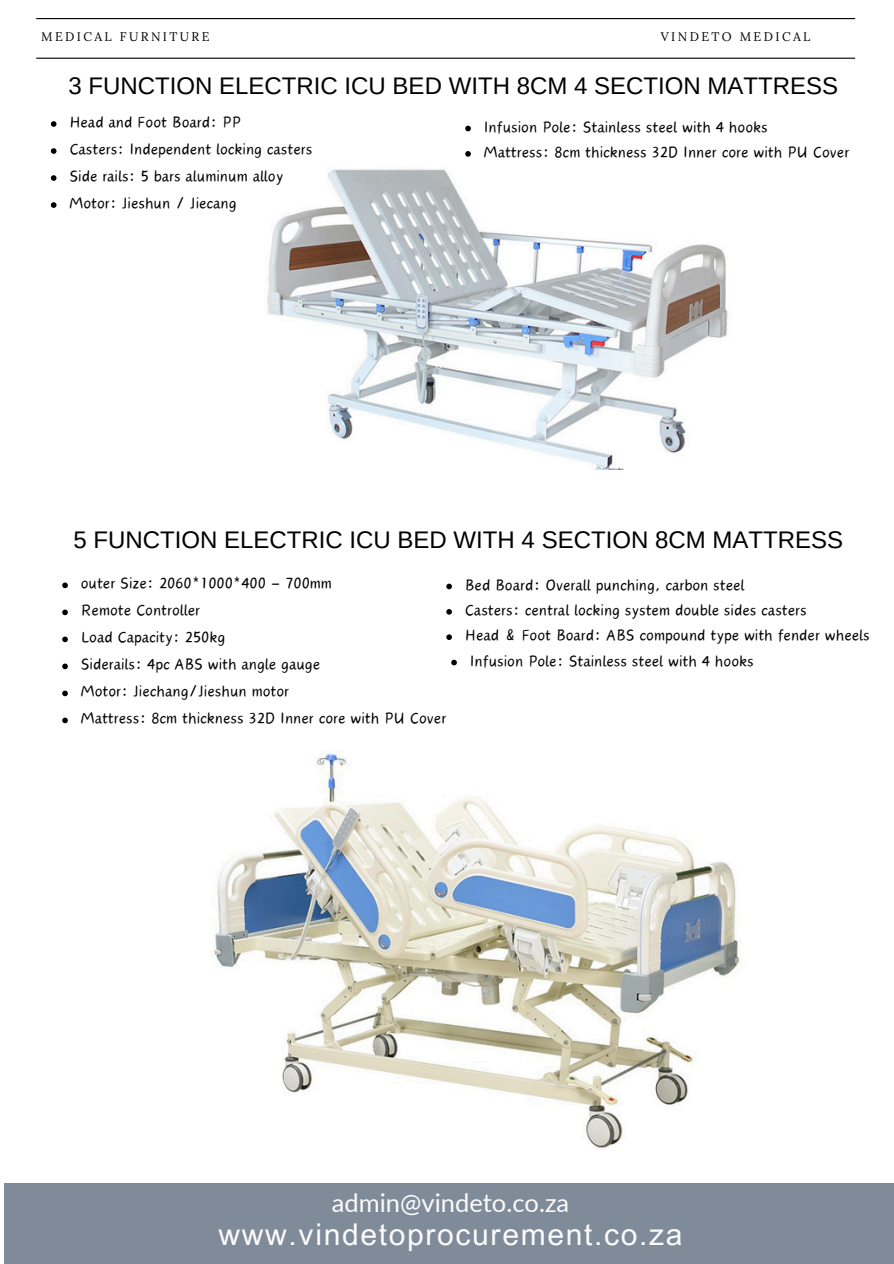
<style>
.page{position:relative;width:894px;height:1264px;background:#fff}
.page>*{position:absolute;margin:0;border:0;box-sizing:border-box;transform-origin:0 0}
.t1{font:30px "Arial MT Pro";letter-spacing:.055em;color:#fbfbfb}
.t2{font:25.5px "Lato";color:#fbfbfb}
.t3{font:24px "Arimo";color:#000}
.t4{font:19.5px "Canva Wander World";color:#000}
.t5{font:12.45px "Lora";letter-spacing:.19em;color:#000}
</style>
<div class="page">
<hr style="left:36px;top:18px;width:818px;height:1px;background:#000">
<hr style="left:36px;top:58px;width:818px;height:1px;background:#000">
<div style="left:4px;top:1183px;width:889px;height:80px;background:#808b9a"></div>
<img style="left:266px;top:152px;width:462px;height:317px">
<img style="left:213px;top:751px;width:527px;height:397px">
<svg style="left:51px;top:121px;width:5px;height:6px"></svg>
<svg style="left:51px;top:148px;width:5px;height:6px"></svg>
<svg style="left:51px;top:175px;width:5px;height:6px"></svg>
<svg style="left:51px;top:202px;width:5px;height:6px"></svg>
<svg style="left:62px;top:582px;width:6px;height:6px"></svg>
<svg style="left:62px;top:609px;width:6px;height:6px"></svg>
<svg style="left:62px;top:636px;width:6px;height:6px"></svg>
<svg style="left:62px;top:663px;width:6px;height:6px"></svg>
<svg style="left:62px;top:690px;width:6px;height:6px"></svg>
<svg style="left:62px;top:717px;width:6px;height:6px"></svg>
<svg style="left:465px;top:126px;width:5px;height:5px"></svg>
<svg style="left:465px;top:151px;width:5px;height:6px"></svg>
<svg style="left:446px;top:583px;width:6px;height:6px"></svg>
<svg style="left:446px;top:609px;width:6px;height:5px"></svg>
<svg style="left:446px;top:634px;width:6px;height:6px"></svg>
<svg style="left:451px;top:659px;width:6px;height:6px"></svg>
<p class="t5" style="left:41px;top:28px;width:170px">MEDICAL FURNITURE</p>
<p class="t5" style="left:660px;top:28px;width:151px">VINDETO MEDICAL</p>
<p class="t3" style="left:68px;top:73px;width:771px">3 FUNCTION ELECTRIC ICU BED WITH 8CM 4 SECTION MATTRESS</p>
<p class="t4" style="left:69px;top:113px;width:173px">Head and Foot Board: PP</p>
<p class="t4" style="left:69px;top:140px;width:244px">Casters: Independent locking casters</p>
<p class="t4" style="left:69px;top:167px;width:215px">Side rails: 5 bars aluminum alloy</p>
<h2 class="t4" style="left:69px;top:194px;width:169px">Motor: Jieshun / Jiecang</h2>
<p class="t4" style="left:483px;top:118px;width:285px">Infusion Pole: Stainless steel with 4 hooks</p>
<p class="t4" style="left:483px;top:143px;width:367px">Mattress: 8cm thickness 32D Inner core with PU Cover</p>
<p class="t3" style="left:73px;top:526px;width:771px">5 FUNCTION ELECTRIC ICU BED WITH 4 SECTION 8CM MATTRESS</p>
<p class="t4" style="left:464px;top:576px;width:281px">Bed Board: Overall punching, carbon steel</p>
<p class="t4" style="left:464px;top:601px;width:343px">Casters: central locking system double sides casters</p>
<h3 class="t4" style="left:464px;top:626px;width:406px">Head &amp; Foot Board: ABS compound type with fender wheels</h3>
<h1 class="t4" style="left:469px;top:652px;width:285px">Infusion Pole: Stainless steel with 4 hooks</h1>
<p class="t4" style="left:81px;top:575px;width:253px">outer Size: 2060*1000*400 – 700mm</p>
<p class="t4" style="left:81px;top:602px;width:121px">Remote Controller</p>
<p class="t4" style="left:81px;top:629px;width:146px">Load Capacity: 250kg</p>
<p class="t4" style="left:81px;top:656px;width:241px">Siderails: 4pc ABS with angle gauge</p>
<p class="t4" style="left:81px;top:683px;width:210px">Motor: Jiechang/Jieshun motor</p>
<p class="t4" style="left:81px;top:710px;width:367px">Mattress: 8cm thickness 32D Inner core with PU Cover</p>
<p class="t2" style="left:332px;top:1186px;width:239px">admin@vindeto.co.za</p>
<p class="t1" style="left:218px;top:1222px;width:465px">www.vindetoprocurement.co.za</p>
</div>
